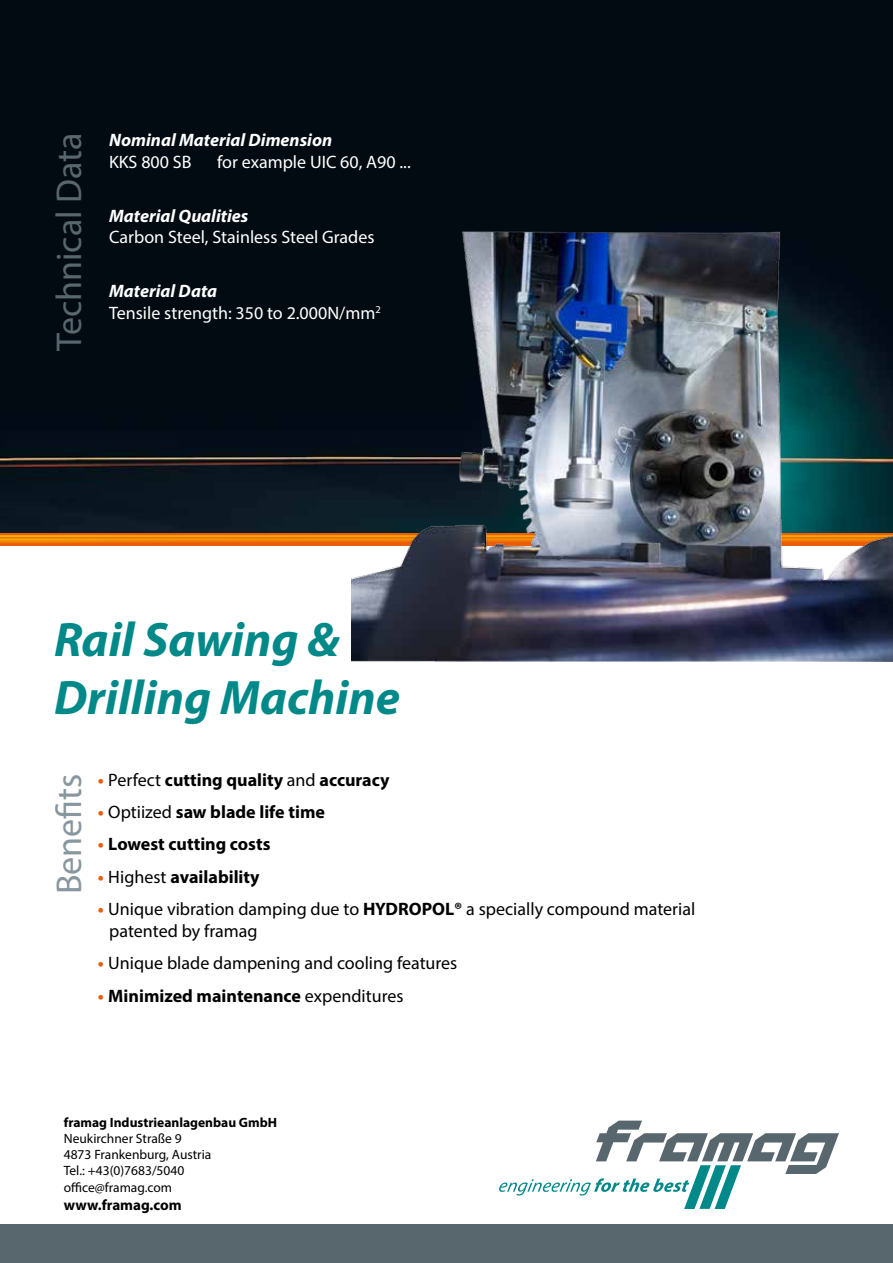
<style>
.page{position:relative;width:893px;height:1263px;background:#fff}
.page>*{position:absolute;margin:0;border:0;box-sizing:border-box;transform-origin:0 0}
.t1{font:italic 700 48.6px/58.3px "Myriad Pro";color:#008988}
.t2{font:36px "Myriad Pro";color:#58666d}
.t3{font:36px "Myriad Pro";color:#88969e}
.t4{font:700 18px "Myriad Pro";color:#000}
.t5{font:18px/21.6px "Myriad Pro";color:#000}
.t6{font:18px/21.6px "Myriad Pro";color:#fff}
.t7{font:italic 700 18px "Myriad Pro";color:#fff}
.t8{font:700 15px "Myriad Pro";color:#000}
.t9{font:13.5px/16.2px "Myriad Pro";color:#000}
.t10{font:700 13.5px "Myriad Pro";color:#000}
.s1{font-weight:700;font-style:italic}
.s2{color:#e85d10}
.s3{font-weight:400}
.s4{font-weight:700;color:#e85d10}
.s5{font-weight:700}
</style>
<div class="page">
<div style="left:0;top:1224px;width:893px;height:39px;background:#58666d"></div>
<img style="left:0;top:0;width:893px;height:533px">
<div style="left:0;top:533px;width:893px;height:12px;background:#e85d10"></div>
<img style="left:0;top:535px;width:352px;height:8px">
<svg style="left:499px;top:1120px;width:340px;height:89px"></svg>
<img style="left:352px;top:232px;width:541px;height:429px">
<h2 class="t2" style="left:47px;top:350px;width:219px;rotate:-90deg">Technical Data</h2>
<p class="t7" style="left:109px;top:128px;width:225px">Nominal Material Dimension</p>
<p class="t6" style="left:109px;top:151px;width:84px">KKS 800 SB</p>
<p class="t6" style="left:217px;top:151px;width:195px">for example UIC 60, A90 ...</p>
<p class="t7" style="left:109px;top:204px;width:141px">Material Qualities</p>
<p class="t6" style="left:109px;top:226px;width:267px">Carbon Steel, Stainless Steel Grades</p>
<p class="t6" style="left:109px;top:280px;width:273px"><span class="s1">Material Data<br></span>Tensile strength: 350 to 2.000N/mm<sup>2</sup></p>
<h1 class="t1" style="left:54px;top:608px;width:348px">Rail Sawing &amp;<br>Drilling Machine</h1>
<h2 class="t3" style="left:47px;top:894px;width:122px;rotate:-90deg">Benefits</h2>
<p class="t4" style="left:98px;top:768px;width:293px"><span class="s2">•</span> <span class="s3">Perfect</span> cutting quality <span class="s3">and</span> accuracy</p>
<p class="t4" style="left:98px;top:800px;width:229px"><span class="s2">•</span> <span class="s3">Optiized</span> saw blade life time</p>
<p class="t4" style="left:98px;top:833px;width:174px"><span class="s2">•</span> Lowest cutting costs</p>
<p class="t4" style="left:98px;top:865px;width:163px"><span class="s2">•</span> <span class="s3">Highest</span> availability</p>
<p class="t5" style="left:109px;top:898px;width:588px;text-indent:-11px"><span class="s4">•</span> Unique vibration damping due to <span class="s5">HYDROPOL®</span> a specially compound material patented by framag</p>
<p class="t5" style="left:98px;top:952px;width:361px"><span class="s4">•</span> Unique blade dampening and cooling features</p>
<p class="t4" style="left:98px;top:984px;width:307px"><span class="s2">•</span> Minimized maintenance <span class="s3">expenditures</span></p>
<p class="t10" style="left:64px;top:1113px;width:215px">framag Industrieanlagenbau GmbH</p>
<p class="t9" style="left:64px;top:1130px;width:149px">Neukirchner Straße 9<br>4873 Frankenburg, Austria<br>Tel.: +43(0)7683/5040 office@framag.com</p>
<p class="t8" style="left:64px;top:1195px;width:119px">www.framag.com</p>
</div>
